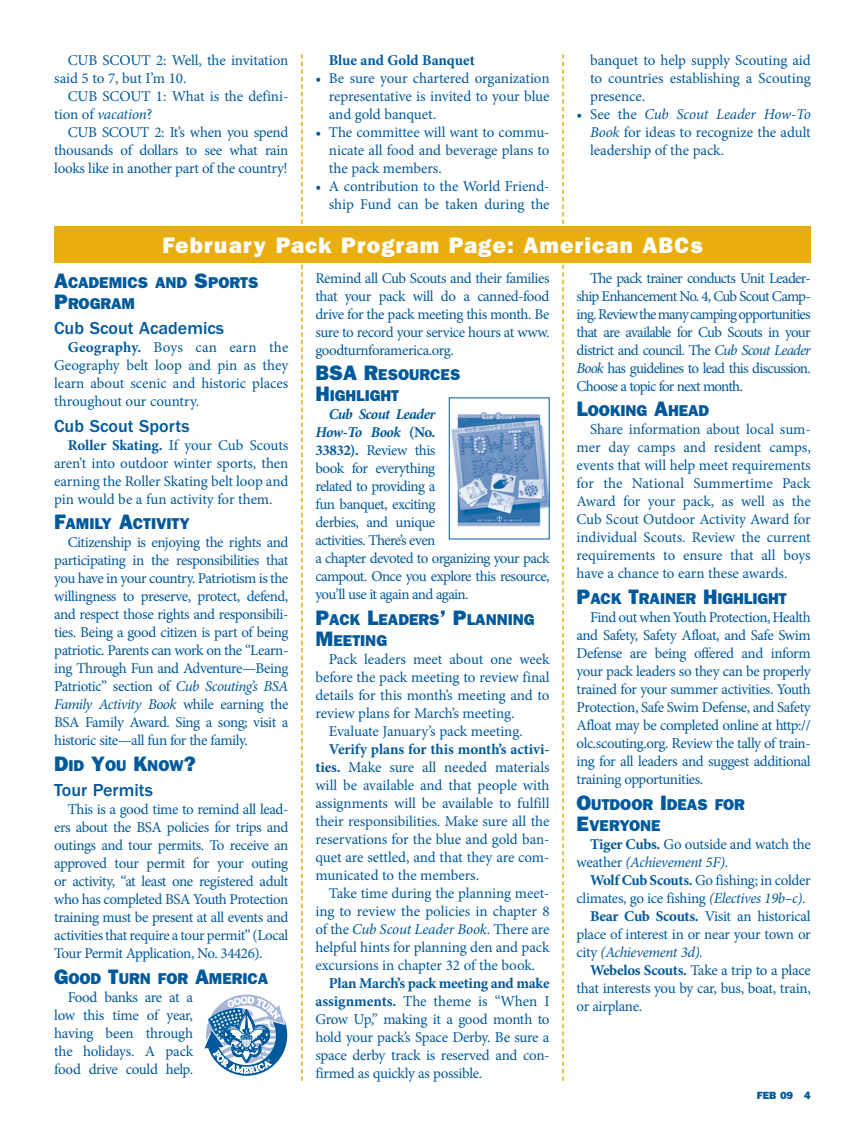
<style>
.page{position:relative;width:865px;height:1135px;background:#fff}
.page>*{position:absolute;margin:0;border:0;box-sizing:border-box;transform-origin:0 0}
.t1{font:800 22.5px "Franklin Gothic";letter-spacing:.05em;color:#fff}
.t2{font:500 18px "Franklin Gothic";color:#00599b}
.t3{font:800 15.75px/21px "Franklin Gothic";color:#00599b}
.t4{font:15px/18px "Minion Pro";letter-spacing:-.02em;color:#00599b;text-align:justify}
.t5{font:15px/18px "Minion Pro";letter-spacing:-.04em;color:#00599b}
.t6{font:italic 15px "Minion Pro";letter-spacing:-.025em;color:#00599b}
.t7{font:700 15px "Minion Pro";letter-spacing:-.005em;color:#00599b}
.t8{font:800 10.5px "Franklin Gothic";color:#00599b;scale:1.05 1}
.s1{font-style:italic}
.s2{font-size:21px}
.s3{font-weight:700}
.s4{font-weight:700;font-style:italic}
.s5{font-style:normal}
</style>
<div class="page">
<svg style="left:562px;top:54px;width:1px;height:1026px"></svg>
<svg style="left:301px;top:54px;width:1px;height:1026px"></svg>
<div style="left:54px;top:227px;width:756px;height:36px;background:#e8ae0f"></div>
<svg style="left:204px;top:994px;width:83px;height:82px"></svg>
<img style="left:451px;top:412px;width:96px;height:115px">
<p class="t4" style="left:54px;top:51px;width:235px;text-indent:14px">CUB SCOUT 2: Well, the invitation said 5 to 7, but I’m 10.</p>
<p class="t4" style="left:54px;top:87px;width:236px;text-indent:14px">CUB SCOUT 1: What is the defini&shy;tion of <span class="s1">vacation</span>?</p>
<p class="t4" style="left:54px;top:123px;width:235px;text-indent:14px">CUB SCOUT 2: It’s when you spend thousands of dollars to see what rain looks like in another part of the country!</p>
<p class="t7" style="left:329px;top:50px;width:147px">Blue and Gold Banquet</p>
<p class="t4" style="left:329px;top:69px;width:222px;text-indent:-14px">• Be sure your chartered organization representative is invited to your blue and gold banquet.</p>
<p class="t4" style="left:329px;top:123px;width:222px;text-indent:-14px">• The committee will want to commu&shy;nicate all food and beverage plans to the pack members.</p>
<p class="t4" style="left:315px;top:177px;width:236px;text-align:right">• A contribution to the World Friend&shy;ship Fund can be taken during the</p>
<p class="t4" style="left:590px;top:51px;width:222px">banquet to help supply Scouting aid to countries establishing a Scouting presence.</p>
<p class="t4" style="left:590px;top:105px;width:222px;text-indent:-13px">• See the <span class="s1">Cub Scout Leader How-To Book</span> for ideas to recognize the adult leadership of the pack.</p>
<h1 class="t1" style="left:162px;top:232px;width:541px">February Pack Program Page: American ABCs</h1>
<p class="t3" style="left:54px;top:272px;width:206px"><span class="s2">A</span>CADEMICS AND <span class="s2">S</span>PORTS<br><span class="s2">P</span>ROGRAM</p>
<p class="t2" style="left:54px;top:318px;width:171px">Cub Scout Academics</p>
<p class="t4" style="left:54px;top:338px;width:236px;text-indent:14px"><span class="s3">Geography.</span> Boys can earn the Geography belt loop and pin as they learn about scenic and historic places throughout our country.</p>
<p class="t2" style="left:54px;top:415px;width:137px">Cub Scout Sports</p>
<p class="t4" style="left:54px;top:436px;width:236px;text-indent:14px"><span class="s3">Roller Skating.</span> If your Cub Scouts aren’t into outdoor winter sports, then earning the Roller Skating belt loop and pin would be a fun activity for them.</p>
<p class="t3" style="left:54px;top:513px;width:137px"><span class="s2">F</span>AM ILY <span class="s2">A</span>CTIVITY</p>
<p class="t4" style="left:54px;top:533px;width:236px;text-indent:14px">Citizenship is enjoying the rights and participating in the responsibilities that you have in your country. Patriotism is the willingness to preserve, protect, defend, and respect those rights and responsibili&shy;ties. Being a good citizen is part of being patriotic. Parents can work on the “Learn&shy;ing Through Fun and Adventure—Being Patriotic” section of <span class="s1">Cub Scouting’s BSA Family Activity Book</span> while earning the BSA Family Award. Sing a song; visit a historic site—all fun for the family.</p>
<p class="t3" style="left:54px;top:755px;width:143px"><span class="s2">D</span>ID <span class="s2">Y</span>OU <span class="s2">K</span>NOW<span class="s2">?</span></p>
<p class="t2" style="left:54px;top:780px;width:100px">Tour Permits</p>
<p class="t4" style="left:54px;top:800px;width:236px;text-indent:14px">This is a good time to remind all lead&shy;ers about the BSA policies for trips and outings and tour permits. To receive an approved tour permit for your outing or activity, “at least one registered adult who has completed BSA Youth Protection training must be present at all events and activities that require a tour permit” (Local Tour Permit Application, No. 34426).</p>
<p class="t3" style="left:54px;top:968px;width:205px"><span class="s2">G</span>OOD <span class="s2">T</span>URN FOR <span class="s2">A</span>MERICA</p>
<p class="t4" style="left:54px;top:988px;width:140px;text-indent:14px">Food banks are at a low this time of year, having been through the holidays. A pack food drive could help.</p>
<p class="t4" style="left:315px;top:269px;width:236px">Remind all Cub Scouts and their families that your pack will do a canned-food drive for the pack meeting this month. Be sure to record your service hours at www. goodturnforamerica.org.</p>
<p class="t3" style="left:315px;top:364px;width:147px"><span class="s2">BSA R</span>ESOURCES<br><span class="s2">H</span>IGHLIGHT</p>
<p class="t5" style="left:315px;top:405px;width:236px;text-indent:14px"><span class="s4">Cub Scout Leader<br>How-To Book</span> <span class="s3">(No.<br>33832).</span> Review this<br>book for everything<br>related to providing a<br>fun banquet, exciting<br>derbies, and unique<br>activities. There’s even<br>a chapter devoted to organizing your pack campout. Once you explore this resource, you’ll use it again and again.</p>
<p class="t3" style="left:315px;top:609px;width:221px"><span class="s2">P</span>ACK <span class="s2">L</span>EADERS<span class="s2">’ P</span>LANNING<br><span class="s2">M</span>EETING</p>
<p class="t4" style="left:329px;top:650px;width:222px">Pack leaders meet about one week</p>
<p class="t4" style="left:315px;top:668px;width:235px">before the pack meeting to review final</p>
<p class="t4" style="left:315px;top:686px;width:235px">details for this month’s meeting and to</p>
<p class="t4" style="left:315px;top:704px;width:200px">review plans for March’s meeting.</p>
<p class="t4" style="left:329px;top:722px;width:195px">Evaluate January’s pack meeting.</p>
<p class="t4" style="left:315px;top:740px;width:236px;text-indent:14px"><span class="s3">Verify plans for this month’s activi&shy;ties.</span> Make sure all needed materials will be available and that people with assignments will be available to fulfill their responsibilities. Make sure all the reservations for the blue and gold ban&shy;quet are settled, and that they are com&shy;municated to the members.</p>
<p class="t4" style="left:315px;top:884px;width:236px;text-indent:14px">Take time during the planning meet&shy;ing to review the policies in chapter 8 of the <span class="s1">Cub Scout Leader Book</span>. There are helpful hints for planning den and pack excursions in chapter 32 of the book.</p>
<p class="t4" style="left:315px;top:974px;width:236px;text-indent:14px"><span class="s3">Plan March’s pack meeting and make assignments.</span> The theme is “When I Grow Up,” making it a good month to hold your pack’s Space Derby. Be sure a space derby track is reserved and con&shy;firmed as quickly as possible.</p>
<p class="t4" style="left:576px;top:269px;width:236px;text-indent:14px">The pack trainer conducts Unit Leader&shy;ship Enhancement No. 4, Cub Scout Camp&shy;ing. Review the many camping opportunities that are available for Cub Scouts in your district and council. The <span class="s1">Cub Scout Leader Book</span> has guidelines to lead this discussion.<br>Choose a topic for next month.</p>
<p class="t3" style="left:576px;top:400px;width:134px"><span class="s2">L</span>OOKING <span class="s2">A</span>HEAD</p>
<p class="t4" style="left:576px;top:420px;width:236px;text-indent:14px">Share information about local sum&shy;mer day camps and resident camps, events that will help meet requirements for the National Summertime Pack Award for your pack, as well as the Cub Scout Outdoor Activity Award for individual Scouts. Review the current requirements to ensure that all boys have a chance to earn these awards.</p>
<p class="t3" style="left:576px;top:588px;width:212px"><span class="s2">P</span>ACK <span class="s2">T</span>RAINER <span class="s2">H</span>IGHLIGHT</p>
<p class="t4" style="left:576px;top:608px;width:236px;text-indent:14px">Find out when Youth Protection, Health and Safety, Safety Afloat, and Safe Swim Defense are being offered and inform your pack leaders so they can be properly trained for your summer activities. Youth Protection, Safe Swim Defense, and Safety Afloat may be completed online at http:// olc.scouting.org. Review the tally of train&shy;ing for all leaders and suggest additional training opportunities.</p>
<p class="t3" style="left:576px;top:793px;width:170px"><span class="s2">O</span>UTDOOR <span class="s2">I</span>DEAS FOR<br><span class="s2">E</span>VERYONE</p>
<p class="t4" style="left:576px;top:834px;width:235px;text-indent:14px"><span class="s3">Tiger Cubs.</span> Go outside and watch the weather <span class="s1">(Achievement 5F)</span>.</p>
<p class="t4" style="left:590px;top:870px;width:222px"><span class="s3">Wolf Cub Scouts.</span> Go fishing; in colder</p>
<p class="t4" style="left:576px;top:888px;width:230px">climates, go ice fishing <span class="s1">(Electives 19b–c)</span>.</p>
<p class="t4" style="left:590px;top:906px;width:222px"><span class="s3">Bear Cub Scouts.</span> Visit an historical</p>
<p class="t4" style="left:576px;top:924px;width:235px">place of interest in or near your town or</p>
<p class="t6" style="left:576px;top:941px;width:128px"><span class="s5">city</span> (Achievement 3d).</p>
<p class="t4" style="left:590px;top:960px;width:222px"><span class="s3">Webelos Scouts.</span> Take a trip to a place</p>
<p class="t4" style="left:576px;top:978px;width:236px">that interests you by car, bus, boat, train,</p>
<p class="t4" style="left:576px;top:996px;width:67px">or airplane.</p>
<p class="t8" style="left:756px;top:1088px;width:53px">FEB 09 4</p>
</div>
